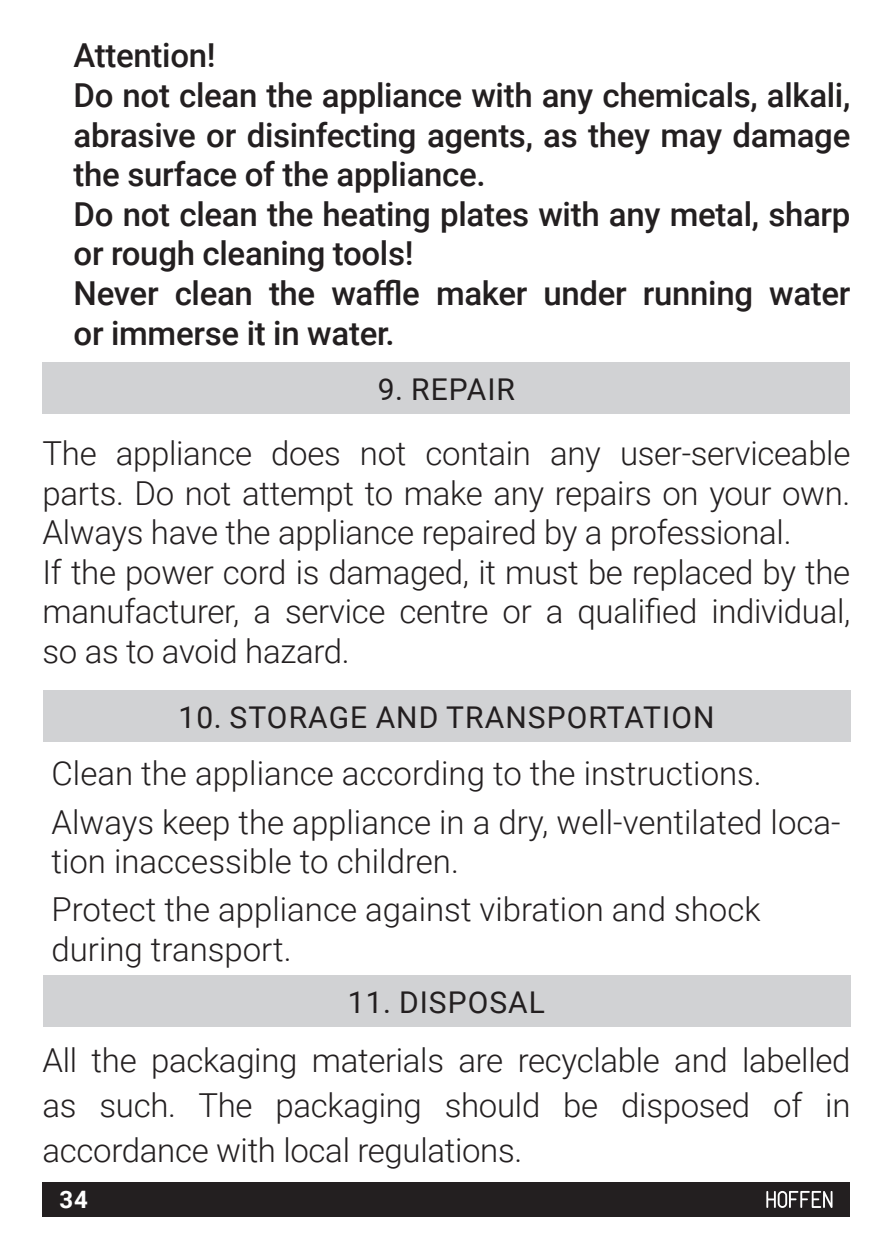
<style>
.page{position:relative;width:893px;height:1259px;background:#fff}
.page>*{position:absolute;margin:0;border:0;box-sizing:border-box;transform-origin:0 0}
.normalny{font:300 33px/39.6px "Roboto";color:#231f20;text-align:justify}
.PUNKTOWANIE_-_KROPKI{font:500 33px/39.6px "Roboto";letter-spacing:-.01em;color:#231f20}
.TYTULY_ROZDZIALOW{font:30px "Roboto";letter-spacing:.035em;color:#231f20}
.t1{font:700 24px "Roboto";color:#fff}
</style>
<div class="page">
<div style="left:43px;top:1182px;width:807px;height:34px;background:#231f20"></div>
<svg style="left:766px;top:1191px;width:66px;height:17px"></svg>
<div style="left:43px;top:691px;width:807px;height:51px;background:#d1d2d4"></div>
<div style="left:43px;top:976px;width:807px;height:51px;background:#d1d2d4"></div>
<div style="left:43px;top:363px;width:807px;height:51px;background:#d1d2d4"></div>
<p class="PUNKTOWANIE_-_KROPKI" style="left:74px;top:35px;width:144px">Attention!</p>
<p class="PUNKTOWANIE_-_KROPKI" style="left:74px;top:74px;width:778px;text-align:justify">Do not clean the appliance with any chemicals, alkali, abrasive or disinfecting agents, as they may damage the surface of the appliance.</p>
<p class="PUNKTOWANIE_-_KROPKI" style="left:74px;top:193px;width:778px">Do not clean the heating plates with any metal, sharp or rough cleaning tools!</p>
<p class="PUNKTOWANIE_-_KROPKI" style="left:74px;top:272px;width:778px">Never clean the waffle maker under running water or immerse it in water.</p>
<p class="TYTULY_ROZDZIALOW" style="left:378px;top:368px;width:139px">9. REPAIR</p>
<p class="normalny" style="left:43px;top:432px;width:809px">The appliance does not contain any user-serviceable parts. Do not attempt to make any repairs on your own.<br>Always have the appliance repaired by a professional.</p>
<p class="normalny" style="left:43px;top:551px;width:809px">If the power cord is damaged, it must be replaced by the manufacturer, a service centre or a qualified individual, so as to avoid hazard.</p>
<p class="TYTULY_ROZDZIALOW" style="left:178px;top:696px;width:538px">10. STORAGE AND TRANSPORTATION</p>
<p class="normalny" style="left:52px;top:752px;width:712px">Clean the appliance according to the instructions.</p>
<p class="normalny" style="left:52px;top:801px;width:791px">Always keep the appliance in a dry, well-ventilated loca&shy;tion inaccessible to children.</p>
<p class="normalny" style="left:52px;top:888px;width:711px">Protect the appliance against vibration and shock during transport.</p>
<p class="TYTULY_ROZDZIALOW" style="left:348px;top:981px;width:199px">11. DISPOSAL</p>
<p class="normalny" style="left:43px;top:1037px;width:809px;line-height:45px">All the packaging materials are recyclable and labelled as such. The packaging should be disposed of in accordance with local regulations.</p>
<p class="t1" style="left:60px;top:1183px;width:30px">34</p>
</div>
